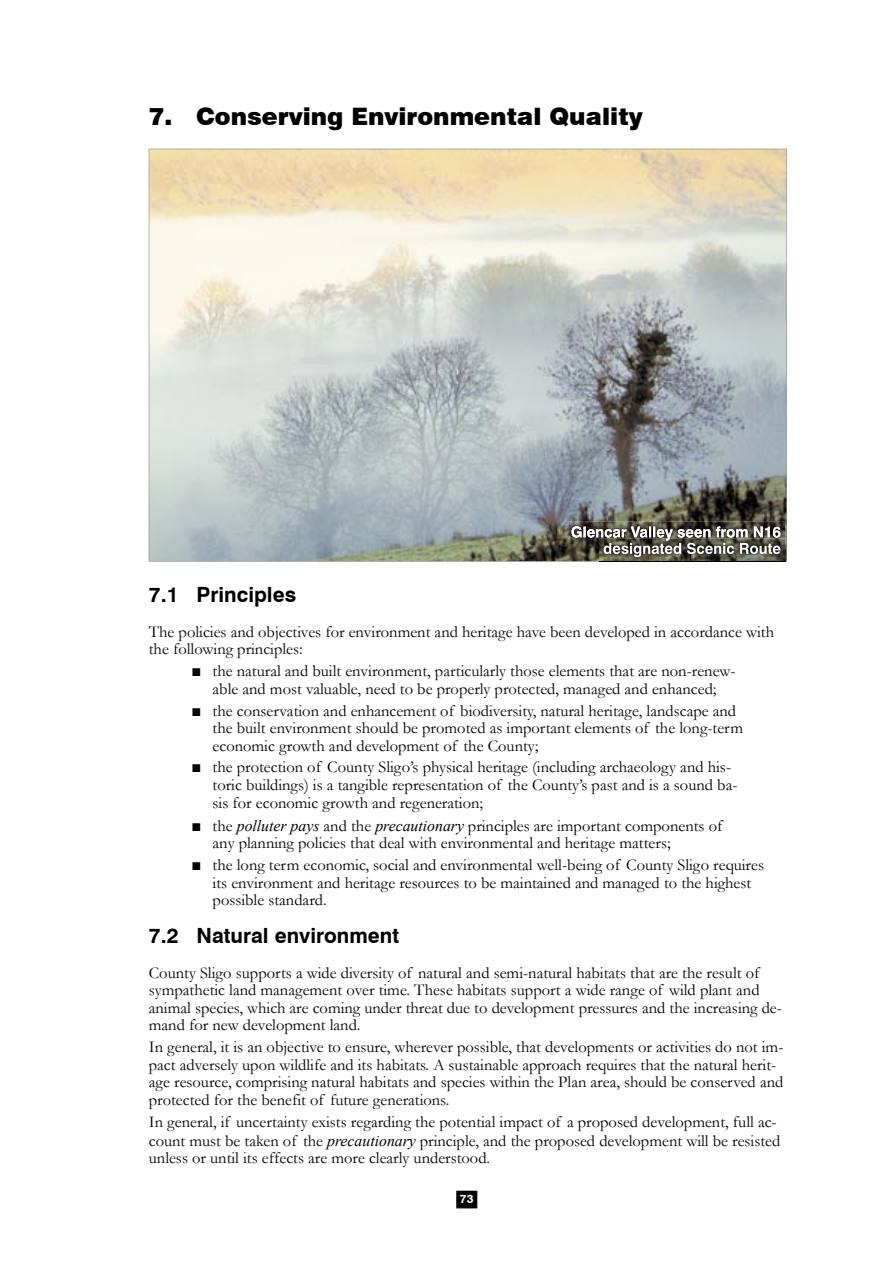
<style>
.page{position:relative;width:893px;height:1263px;background:#fff}
.page>*{position:absolute;margin:0;border:0;box-sizing:border-box;transform-origin:0 0}
.t1{font:900 24px "Swiss 721 BT";color:#000}
.t2{font:700 21px "Swiss 721 BT";color:#000}
.t3{font:16.5px/17.5px "Garamond";color:#000}
.t4{font:700 12px "Swiss 721 BT";color:#fff}
.s1{font-family:"Times New Roman";font-style:italic;font-size:15.75px}
</style>
<div class="page">
<svg style="left:149px;top:149px;width:637px;height:412px;background:#c4c5bc"></svg>
<img style="left:567px;top:522px;width:218px;height:23px">
<img style="left:599px;top:538px;width:186px;height:24px">
<svg style="left:571px;top:526px;width:209px;height:31px"></svg>
<svg style="left:456px;top:1191px;width:22px;height:18px"></svg>
<h1 class="t1" style="left:149px;top:101px;width:495px">7. Conserving Environmental Quality</h1>
<p class="t2" style="left:149px;top:582px;width:149px">7.1 Principles</p>
<p class="t3" style="left:149px;top:622px;width:627px">The policies and objectives for environment and heritage have been developed in accordance with the following principles:</p>
<p class="t3" style="left:191px;top:662px;width:546px;text-align:center">■ the natural and built environment, particularly those elements that are non-renew&shy;able and most valuable, need to be properly protected, managed and enhanced;</p>
<p class="t3" style="left:213px;top:701px;width:532px;text-indent:-21px">■ the conservation and enhancement of biodiversity, natural heritage, landscape and the built environment should be promoted as important elements of the long-term economic growth and development of the County;</p>
<p class="t3" style="left:213px;top:758px;width:526px;text-indent:-21px">■ the protection of County Sligo’s physical heritage (including archaeology and his&shy;toric buildings) is a tangible representation of the County’s past and is a sound ba&shy;sis for economic growth and regeneration;</p>
<p class="t3" style="left:213px;top:816px;width:511px;text-indent:-21px">■ the <span class="s1">polluter pays</span> and the <span class="s1">precautionary</span> principles are important components of any planning policies that deal with environmental and heritage matters;</p>
<p class="t3" style="left:213px;top:856px;width:553px;text-indent:-21px">■ the long term economic, social and environmental well-being of County Sligo requires its environment and heritage resources to be maintained and managed to the highest possible standard.</p>
<p class="t2" style="left:149px;top:923px;width:252px">7.2 Natural environment</p>
<p class="t3" style="left:149px;top:963px;width:635px">County Sligo supports a wide diversity of natural and semi-natural habitats that are the result of sympathetic land management over time. These habitats support a wide range of wild plant and animal species, which are coming under threat due to development pressures and the increasing de&shy;mand for new development land.</p>
<p class="t3" style="left:149px;top:1038px;width:636px">In general, it is an objective to ensure, wherever possible, that developments or activities do not im&shy;pact adversely upon wildlife and its habitats. A sustainable approach requires that the natural herit&shy;age resource, comprising natural habitats and species within the Plan area, should be conserved and protected for the benefit of future generations.</p>
<p class="t3" style="left:149px;top:1112px;width:633px;line-height:18.1px">In general, if uncertainty exists regarding the potential impact of a proposed development, full ac&shy;count must be taken of the <span class="s1">precautionary</span> principle, and the proposed development will be resisted unless or until its effects are more clearly understood.</p>
<p class="t4" style="left:460px;top:1192px;width:15px">73</p>
</div>
